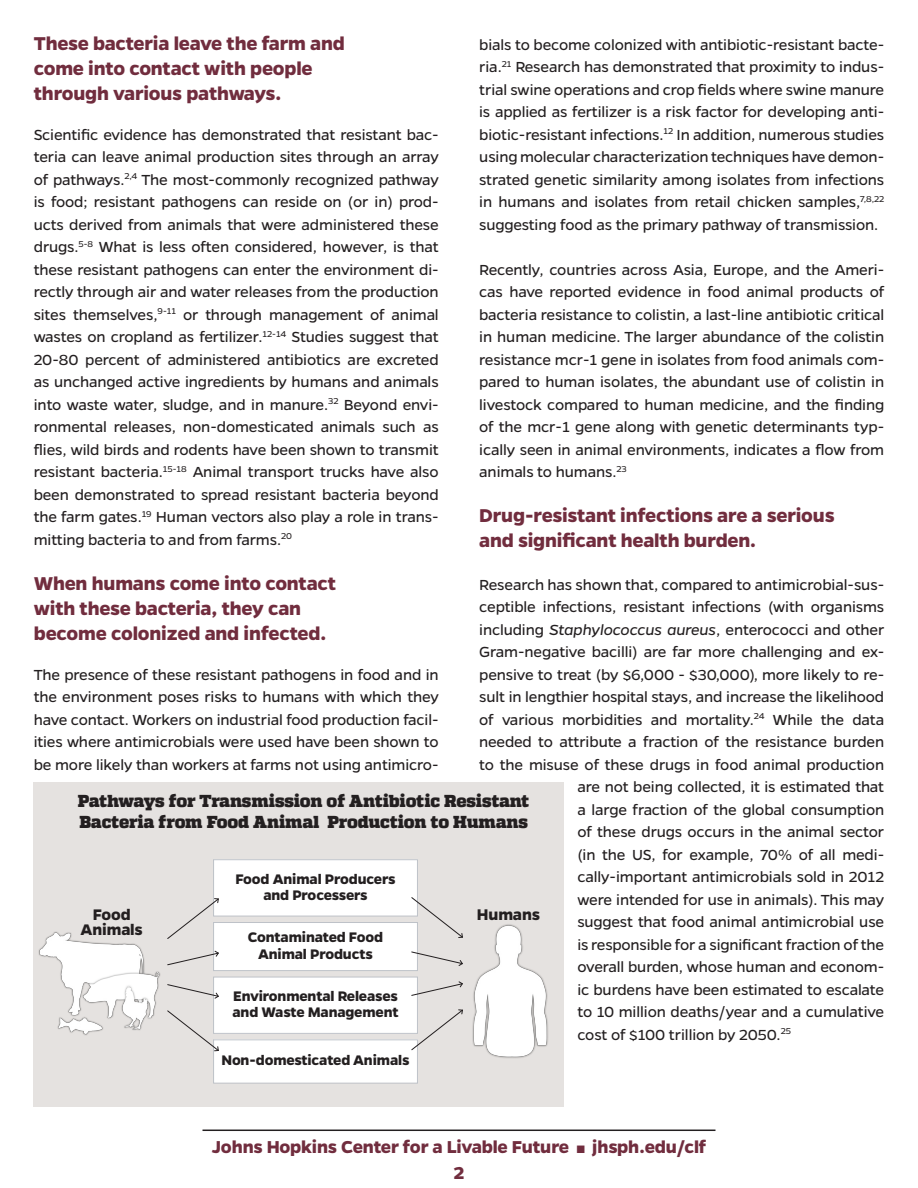
<style>
.page{position:relative;width:918px;height:1188px;background:#fff}
.page>*{position:absolute;margin:0;border:0;box-sizing:border-box;transform-origin:0 0}
.t1{font:700 21px/25.2px "Gentona";letter-spacing:-.01em;color:#712d3e}
.t2{font:700 19.5px "Gentona";letter-spacing:-.01em;color:#712d3e}
.t3{font:700 17.4px "Gentona";letter-spacing:-.01em;color:#231f20}
.t4{font:900 17.25px/20.9px "Quadon";letter-spacing:-.01em;color:#231f20}
.t5{font:700 17.25px "Gentona";letter-spacing:-.01em;color:#231f20}
.t6{font:16.5px/22.5px "Gentona";letter-spacing:-.01em;color:#231f20;text-align:justify}
.t7{font:700 15.6px/16.5px "Gentona";letter-spacing:-.01em;color:#231f20;text-align:center}
.s1{font-style:italic}
.s2{font-family:"Arnhem Pro Blond";font-weight:400;font-size:12px}
</style>
<div class="page">
<hr style="left:202px;top:1130px;width:514px;height:1px;background:#231f20">
<div style="left:34px;top:783px;width:530px;height:324px;background:#e5e2e0"></div>
<img style="left:38px;top:921px;width:122px;height:135px">
<img style="left:448px;top:921px;width:116px;height:146px">
<div style="left:214px;top:860px;width:203px;height:56px;background:#fff"></div>
<div style="left:213px;top:860px;width:205px;height:56px;border:1px solid #bec2c8"></div>
<div style="left:214px;top:923px;width:203px;height:48px;background:#fff"></div>
<div style="left:213px;top:922px;width:205px;height:49px;border:1px solid #bec2c8"></div>
<div style="left:214px;top:977px;width:203px;height:56px;background:#fff"></div>
<div style="left:213px;top:977px;width:205px;height:56px;border:1px solid #bec2c8"></div>
<div style="left:214px;top:1040px;width:203px;height:43px;background:#fff"></div>
<div style="left:213px;top:1040px;width:205px;height:43px;border:1px solid #bec2c8"></div>
<svg style="left:167px;top:898px;width:52px;height:42px"></svg>
<svg style="left:411px;top:897px;width:52px;height:41px"></svg>
<svg style="left:167px;top:1010px;width:52px;height:42px"></svg>
<svg style="left:411px;top:1009px;width:52px;height:42px"></svg>
<svg style="left:167px;top:950px;width:52px;height:16px"></svg>
<svg style="left:411px;top:951px;width:52px;height:15px"></svg>
<svg style="left:167px;top:984px;width:52px;height:15px"></svg>
<svg style="left:411px;top:981px;width:52px;height:15px"></svg>
<p class="t1" style="left:34px;top:30px;width:313px">These bacteria leave the farm and come into contact with people through various pathways.</p>
<p class="t6" style="left:34px;top:123px;width:407px">Scientific evidence has demonstrated that resistant bac&shy;teria can leave animal production sites through an array of pathways.<sup>2,4</sup> The most-commonly recognized pathway is food; resistant pathogens can reside on (or in) prod&shy;ucts derived from animals that were administered these drugs.<sup>5-8</sup> What is less often considered, however, is that these resistant pathogens can enter the environment di&shy;rectly through air and water releases from the production sites themselves,<sup>9-11</sup> or through management of animal wastes on cropland as fertilizer.<sup>12-14</sup> Studies suggest that 20-80 percent of administered antibiotics are excreted as unchanged active ingredients by humans and animals into waste water, sludge, and in manure.<sup>32</sup> Beyond envi&shy;ronmental releases, non-domesticated animals such as flies, wild birds and rodents have been shown to transmit resistant bacteria.<sup>15-18</sup> Animal transport trucks have also been demonstrated to spread resistant bacteria beyond the farm gates.<sup>19</sup> Human vectors also play a role in trans&shy;mitting bacteria to and from farms.<sup>20</sup></p>
<p class="t1" style="left:34px;top:570px;width:304px">When humans come into contact with these bacteria, they can become colonized and infected.</p>
<p class="t6" style="left:34px;top:663px;width:407px">The presence of these resistant pathogens in food and in the environment poses risks to humans with which they have contact. Workers on industrial food production facil&shy;ities where antimicrobials were used have been shown to be more likely than workers at farms not using antimicro-</p>
<p class="t6" style="left:479px;top:33px;width:407px">bials to become colonized with antibiotic-resistant bacte&shy;ria.<sup>21</sup> Research has demonstrated that proximity to indus&shy;trial swine operations and crop fields where swine manure is applied as fertilizer is a risk factor for developing anti&shy;biotic-resistant infections.<sup>12</sup> In addition, numerous studies using molecular characterization techniques have demon&shy;strated genetic similarity among isolates from infections in humans and isolates from retail chicken samples,<sup>7,8,22 </sup>suggesting food as the primary pathway of transmission.</p>
<p class="t6" style="left:479px;top:258px;width:407px">Recently, countries across Asia, Europe, and the Ameri&shy;cas have reported evidence in food animal products of bacteria resistance to colistin, a last-line antibiotic critical in human medicine. The larger abundance of the colistin resistance mcr-1 gene in isolates from food animals com&shy;pared to human isolates, the abundant use of colistin in livestock compared to human medicine, and the finding of the mcr-1 gene along with genetic determinants typ&shy;ically seen in animal environments, indicates a flow from animals to humans.<sup>23</sup></p>
<p class="t1" style="left:479px;top:502px;width:357px">Drug-resistant infections are a serious and significant health burden.</p>
<p class="t6" style="left:479px;top:573px;width:406px">Research has shown that, compared to antimicrobial-sus-</p>
<p class="t6" style="left:479px;top:596px;width:407px">ceptible infections, resistant infections (with organisms</p>
<p class="t6" style="left:479px;top:618px;width:407px">including <span class="s1">Staphylococcus aureus</span>, enterococci and other</p>
<p class="t6" style="left:479px;top:641px;width:407px">Gram-negative bacilli) are far more challenging and ex-</p>
<p class="t6" style="left:479px;top:663px;width:406px">pensive to treat (by $6,000 - $30,000), more likely to re-</p>
<p class="t6" style="left:479px;top:686px;width:406px">sult in lengthier hospital stays, and increase the likelihood</p>
<p class="t6" style="left:479px;top:708px;width:407px">of various morbidities and mortality.<sup>24</sup> While the data</p>
<p class="t6" style="left:479px;top:731px;width:406px">needed to attribute a fraction of the resistance burden</p>
<p class="t6" style="left:479px;top:753px;width:406px">to the misuse of these drugs in food animal production</p>
<p class="t6" style="left:577px;top:776px;width:308px">are not being collected, it is estimated that</p>
<p class="t6" style="left:577px;top:798px;width:308px">a large fraction of the global consumption</p>
<p class="t6" style="left:577px;top:821px;width:308px">of these drugs occurs in the animal sector</p>
<p class="t6" style="left:577px;top:843px;width:308px">(in the US, for example, 70% of all medi-</p>
<p class="t6" style="left:577px;top:866px;width:308px">cally-important antimicrobials sold in 2012</p>
<p class="t6" style="left:577px;top:888px;width:308px">were intended for use in animals). This may</p>
<p class="t6" style="left:577px;top:911px;width:308px">suggest that food animal antimicrobial use</p>
<p class="t6" style="left:577px;top:933px;width:308px">is responsible for a significant fraction of the</p>
<p class="t6" style="left:577px;top:956px;width:308px">overall burden, whose human and econom-</p>
<p class="t6" style="left:577px;top:978px;width:308px">ic burdens have been estimated to escalate</p>
<p class="t6" style="left:577px;top:1001px;width:308px">to 10 million deaths/year and a cumulative</p>
<p class="t6" style="left:577px;top:1023px;width:215px">cost of $100 trillion by 2050.<sup>25</sup></p>
<p class="t4" style="left:78px;top:791px;width:453px">Pathways for Transmission of Antibiotic Resistant<br>Bacteria from Food Animal Production to Humans</p>
<p class="t7" style="left:235px;top:870px;width:162px">Food Animal Producers and Processers</p>
<p class="t7" style="left:248px;top:929px;width:137px">Contaminated Food<br>Animal Products</p>
<p class="t7" style="left:232px;top:987px;width:168px;text-align:left">Environmental Releases and Waste Management</p>
<p class="t7" style="left:222px;top:1052px;width:189px">Non-domesticated Animals</p>
<p class="t5" style="left:93px;top:904px;width:39px">Food</p>
<p class="t3" style="left:477px;top:905px;width:65px">Humans</p>
<p class="t5" style="left:81px;top:920px;width:64px">Animals</p>
<p class="t2" style="left:212px;top:1136px;width:496px">Johns Hopkins Center for a Livable Future <span class="s2">■</span> jhsph.edu/clf</p>
<p class="t2" style="left:454px;top:1162px;width:12px">2</p>
</div>
